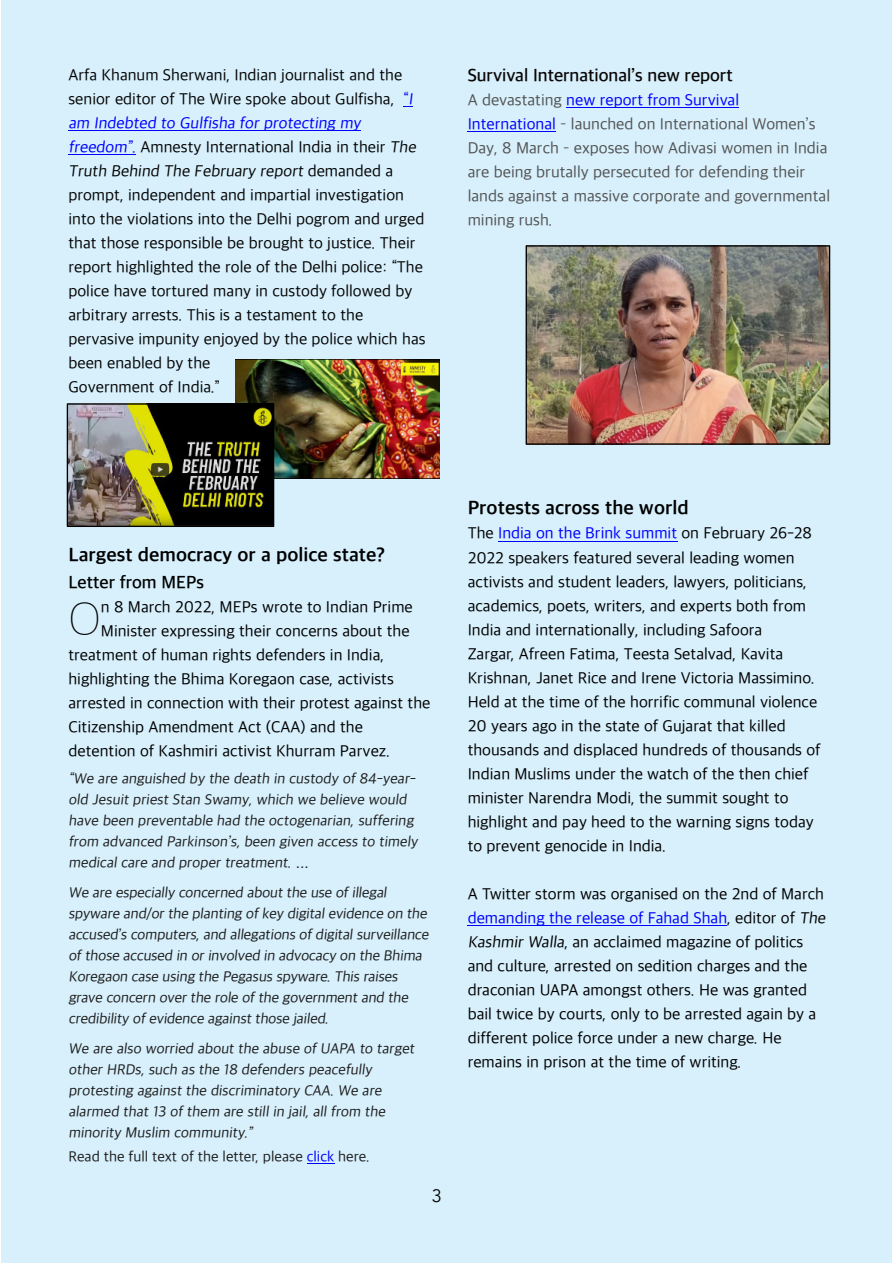
<style>
.page{position:relative;width:893px;height:1263px;background:#fff}
.page>*{position:absolute;margin:0;border:0;box-sizing:border-box;transform-origin:0 0}
.t1{font:100 48.75px "Apple SD Gothic Neo";color:#000}
.t2{font:700 19.5px "Apple SD Gothic Neo";color:#000}
.t3{font:600 18px "Apple SD Gothic Neo";color:#0a0606}
.t4{font:600 18px "Apple SD Gothic Neo";color:#000}
.t5{font:18px "Avenir";color:#000}
.t6{font:16.5px/24px "Apple SD Gothic Neo";color:#000}
.t7{font:16.5px/24px "Apple SD Gothic Neo";color:#040404}
.t8{font:16.5px/24px "Apple SD Gothic Neo";color:#535353}
.t9{font:15px/21px "Apple SD Gothic Neo";color:#1e1e1e}
.s1{color:#00f}
</style>
<div class="page">
<div style="left:1px;top:0;width:890px;height:1263px;background:#d7f0fc"></div>
<hr style="left:68px;top:130px;width:293px;height:1px;background:#00f">
<hr style="left:68px;top:154px;width:68px;height:1px;background:#00f">
<svg style="left:307px;top:1163px;width:27px;height:1px"></svg>
<hr style="left:566px;top:107px;width:173px;height:1px;background:#00f">
<hr style="left:468px;top:131px;width:88px;height:1px;background:#00f">
<hr style="left:498px;top:541px;width:179px;height:1px;background:#00f">
<hr style="left:468px;top:925px;width:259px;height:1px;background:#00f">
<img style="left:528px;top:247px;width:300px;height:196px">
<div style="left:526px;top:245px;width:304px;height:200px;border:1px solid #000"></div>
<img style="left:236px;top:359px;width:204px;height:120px">
<img style="left:69px;top:405px;width:203px;height:120px">
<div style="left:67px;top:403px;width:207px;height:124px;border:1px solid #000"></div>
<p class="t7" style="left:68px;top:64px;width:359px">Arfa Khanum Sherwani, Indian journalist and the senior editor of The Wire spoke about Gulfisha, <span class="s1">“I am Indebted to Gulfisha for protecting my freedom”.</span> Amnesty International India in their The Truth Behind The February report demanded a prompt, independent and impartial investigation into the violations into the Delhi pogrom and urged that those responsible be brought to justice. Their report highlighted the role of the Delhi police: “The police have tortured many in custody followed by arbitrary arrests. This is a testament to the pervasive impunity enjoyed by the police which has been enabled by the<br>Government of India.”</p>
<p class="t3" style="left:468px;top:66px;width:267px">Survival International’s new report</p>
<p class="t8" style="left:468px;top:89px;width:364px">A devastating <span class="s1">new report from Survival International</span> - launched on International Women’s Day, 8 March - exposes how Adivasi women in India are being brutally persecuted for defending their lands against a massive corporate and governmental mining rush.</p>
<p class="t2" style="left:68px;top:544px;width:318px">Largest democracy or a police state?</p>
<p class="t4" style="left:68px;top:573px;width:137px">Letter from MEPs</p>
<h1 class="t1" style="left:68px;top:593px;width:34px">O</h1>
<p class="t6" style="left:101px;top:596px;width:313px">n 8 March 2022, MEPs wrote to Indian Prime</p>
<p class="t6" style="left:101px;top:620px;width:310px">Minister expressing their concerns about the</p>
<p class="t6" style="left:68px;top:644px;width:317px">treatment of human rights defenders in India,</p>
<p class="t6" style="left:68px;top:668px;width:327px">highlighting the Bhima Koregaon case, activists</p>
<p class="t6" style="left:68px;top:692px;width:363px">arrested in connection with their protest against the</p>
<p class="t6" style="left:68px;top:716px;width:296px">Citizenship Amendment Act (CAA) and the</p>
<p class="t6" style="left:68px;top:740px;width:323px">detention of Kashmiri activist Khurram Parvez.</p>
<p class="t9" style="left:68px;top:769px;width:353px">“We are anguished by the death in custody of 84-year&shy;old Jesuit priest Stan Swamy, which we believe would have been preventable had the octogenarian, suffering from advanced Parkinson’s, been given access to timely medical care and proper treatment. …</p>
<p class="t9" style="left:68px;top:883px;width:364px">We are especially concerned about the use of illegal spyware and/or the planting of key digital evidence on the accused’s computers, and allegations of digital surveillance of those accused in or involved in advocacy on the Bhima Koregaon case using the Pegasus spyware. This raises grave concern over the role of the government and the credibility of evidence against those jailed.</p>
<p class="t9" style="left:68px;top:1039px;width:350px">We are also worried about the abuse of UAPA to target other HRDs, such as the 18 defenders peacefully protesting against the discriminatory CAA. We are alarmed that 13 of them are still in jail, all from the minority Muslim community.”</p>
<p class="t9" style="left:68px;top:1147px;width:303px">Read the full text of the letter, please <span class="s1">click</span> here.</p>
<p class="t5" style="left:432px;top:1184px;width:12px">3</p>
<p class="t2" style="left:468px;top:498px;width:222px">Protests across the world</p>
<p class="t6" style="left:468px;top:522px;width:354px">The <span class="s1">India on the Brink summit</span> on February 26-28<br>2022 speakers featured several leading women activists and student leaders, lawyers, politicians, academics, poets, writers, and experts both from India and internationally, including Safoora<br>Zargar, Afreen Fatima, Teesta Setalvad, Kavita Krishnan, Janet Rice and Irene Victoria Massimino.<br>Held at the time of the horrific communal violence 20 years ago in the state of Gujarat that killed thousands and displaced hundreds of thousands of Indian Muslims under the watch of the then chief minister Narendra Modi, the summit sought to highlight and pay heed to the warning signs today to prevent genocide in India.</p>
<p class="t6" style="left:468px;top:882px;width:361px">A Twitter storm was organised on the 2nd of March <span class="s1">demanding the release of Fahad Shah</span>, editor of The Kashmir Walla, an acclaimed magazine of politics and culture, arrested on sedition charges and the draconian UAPA amongst others. He was granted bail twice by courts, only to be arrested again by a different police force under a new charge. He remains in prison at the time of writing.</p>
</div>
